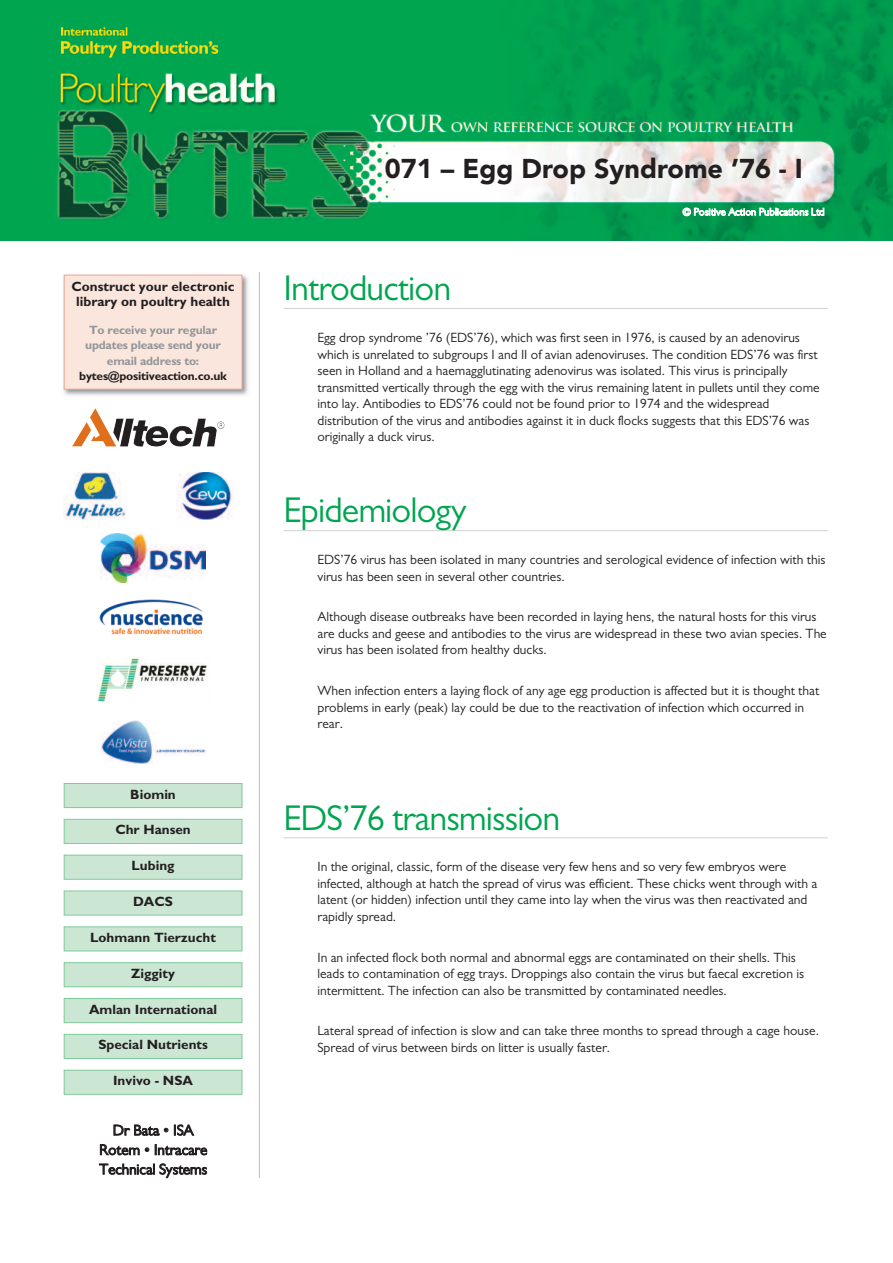
<style>
.page{position:relative;width:893px;height:1263px;background:#fff}
.page>*{position:absolute;margin:0;border:0;box-sizing:border-box;transform-origin:0 0}
.t1{font:36px "Gill Sans";letter-spacing:-.025em;color:#00a54f}
.t2{font:900 27px "Avenir";color:#231f20}
.t3{font:15px/19.5px "Gill Sans";color:#231f20;text-align:center}
.t4{font:13.5px/16.5px "Gill Sans";color:#231f20}
.t5{font:700 13.5px/15.3px "Gill Sans";color:#231f20;text-align:center}
.t6{font:700 12px/15.3px "Gill Sans";letter-spacing:-.015em;color:#939598;text-align:center}
.t7{font:700 12px "Gill Sans";letter-spacing:-.015em;color:#231f20}
.t8{font:10.5px "Gill Sans";color:#fff}
</style>
<div class="page">
<img style="left:0;top:0;width:893px;height:240px">
<hr style="left:259px;top:272px;width:1px;height:906px;background:#bcbdc0">
<hr style="left:283px;top:308px;width:545px;height:1px;background:#d1d2d4">
<hr style="left:283px;top:530px;width:545px;height:1px;background:#d1d2d4">
<hr style="left:283px;top:837px;width:545px;height:1px;background:#d1d2d4">
<img style="left:63px;top:274px;width:185px;height:122px">
<div style="left:65px;top:275px;width:177px;height:114px;background:#fae6dd"></div>
<div style="left:64px;top:275px;width:178px;height:115px;border:1px solid #efa490"></div>
<img style="left:95px;top:409px;width:15px;height:25px">
<div style="left:65px;top:963px;width:177px;height:23px;background:#cbe6d3"></div>
<div style="left:64px;top:962px;width:178px;height:25px;border:1px solid #80ca9c"></div>
<div style="left:65px;top:820px;width:177px;height:23px;background:#cbe6d3"></div>
<div style="left:64px;top:819px;width:178px;height:25px;border:1px solid #80ca9c"></div>
<div style="left:65px;top:784px;width:177px;height:23px;background:#cbe6d3"></div>
<div style="left:64px;top:783px;width:178px;height:25px;border:1px solid #80ca9c"></div>
<div style="left:65px;top:891px;width:177px;height:24px;background:#cbe6d3"></div>
<div style="left:64px;top:891px;width:178px;height:24px;border:1px solid #80ca9c"></div>
<div style="left:65px;top:927px;width:177px;height:23px;background:#cbe6d3"></div>
<div style="left:64px;top:926px;width:178px;height:25px;border:1px solid #80ca9c"></div>
<div style="left:65px;top:855px;width:177px;height:24px;background:#cbe6d3"></div>
<div style="left:64px;top:855px;width:178px;height:25px;border:1px solid #80ca9c"></div>
<div style="left:65px;top:1035px;width:177px;height:23px;background:#cbe6d3"></div>
<div style="left:64px;top:1034px;width:178px;height:25px;border:1px solid #80ca9c"></div>
<div style="left:65px;top:1070px;width:177px;height:24px;background:#cbe6d3"></div>
<div style="left:64px;top:1070px;width:178px;height:25px;border:1px solid #80ca9c"></div>
<div style="left:65px;top:999px;width:177px;height:23px;background:#cbe6d3"></div>
<div style="left:64px;top:998px;width:178px;height:25px;border:1px solid #80ca9c"></div>
<img style="left:101px;top:533px;width:104px;height:49px">
<img style="left:177px;top:472px;width:55px;height:47px">
<img style="left:97px;top:657px;width:110px;height:46px">
<img style="left:102px;top:721px;width:104px;height:42px">
<img style="left:64px;top:473px;width:63px;height:46px">
<img style="left:99px;top:599px;width:104px;height:36px">
<p class="t5" style="left:72px;top:280px;width:165px">Construct your electronic library on poultry health</p>
<p class="t6" style="left:85px;top:323px;width:137px">To receive your regular updates please send your email address to:</p>
<p class="t7" style="left:79px;top:371px;width:149px">bytes@positiveaction.co.uk</p>
<p class="t5" style="left:130px;top:787px;width:47px">Biomin</p>
<p class="t5" style="left:115px;top:823px;width:77px">Chr Hansen</p>
<p class="t5" style="left:132px;top:859px;width:44px">Lubing</p>
<p class="t5" style="left:133px;top:895px;width:41px">DACS</p>
<p class="t5" style="left:90px;top:931px;width:127px">Lohmann Tierzucht</p>
<p class="t5" style="left:131px;top:967px;width:45px">Ziggity</p>
<p class="t5" style="left:89px;top:1003px;width:130px">Amlan International</p>
<p class="t5" style="left:98px;top:1038px;width:111px">Special Nutrients</p>
<p class="t5" style="left:113px;top:1074px;width:81px">Invivo - NSA</p>
<p class="t3" style="left:99px;top:1122px;width:110px">Dr Bata • ISA<br>Rotem • Intracare<br>Technical Systems</p>
<h2 class="t2" style="left:385px;top:158px;width:419px">071 – Egg Drop Syndrome ’76 - I</h2>
<p class="t8" style="left:683px;top:208px;width:143px">© Positive Action Publications Ltd</p>
<h1 class="t1" style="left:283px;top:276px;width:169px">Introduction</h1>
<p class="t4" style="left:317px;top:331px;width:504px">Egg drop syndrome ’76 (EDS’76), which was first seen in 1976, is caused by an adenovirus which is unrelated to subgroups I and II of avian adenoviruses. The condition EDS’76 was first seen in Holland and a haemagglutinating adenovirus was isolated. This virus is principally transmitted vertically through the egg with the virus remaining latent in pullets until they come into lay. Antibodies to EDS’76 could not be found prior to 1974 and the widespread distribution of the virus and antibodies against it in duck flocks suggests that this EDS’76 was originally a duck virus.</p>
<h1 class="t1" style="left:283px;top:498px;width:185px">Epidemiology</h1>
<p class="t4" style="left:317px;top:553px;width:509px">EDS’76 virus has been isolated in many countries and serological evidence of infection with this virus has been seen in several other countries.</p>
<p class="t4" style="left:317px;top:610px;width:511px">Although disease outbreaks have been recorded in laying hens, the natural hosts for this virus are ducks and geese and antibodies to the virus are widespread in these two avian species. The virus has been isolated from healthy ducks.</p>
<p class="t4" style="left:317px;top:684px;width:503px">When infection enters a laying flock of any age egg production is affected but it is thought that problems in early (peak) lay could be due to the reactivation of infection which occurred in rear.</p>
<h1 class="t1" style="left:283px;top:805px;width:278px">EDS’76 transmission</h1>
<p class="t4" style="left:317px;top:860px;width:501px">In the original, classic, form of the disease very few hens and so very few embryos were infected, although at hatch the spread of virus was efficient. These chicks went through with a latent (or hidden) infection until they came into lay when the virus was then reactivated and rapidly spread.</p>
<p class="t4" style="left:317px;top:950px;width:488px">In an infected flock both normal and abnormal eggs are contaminated on their shells. This leads to contamination of egg trays. Droppings also contain the virus but faecal excretion is intermittent. The infection can also be transmitted by contaminated needles.</p>
<p class="t4" style="left:317px;top:1024px;width:503px">Lateral spread of infection is slow and can take three months to spread through a cage house.<br>Spread of virus between birds on litter is usually faster.</p>
</div>
